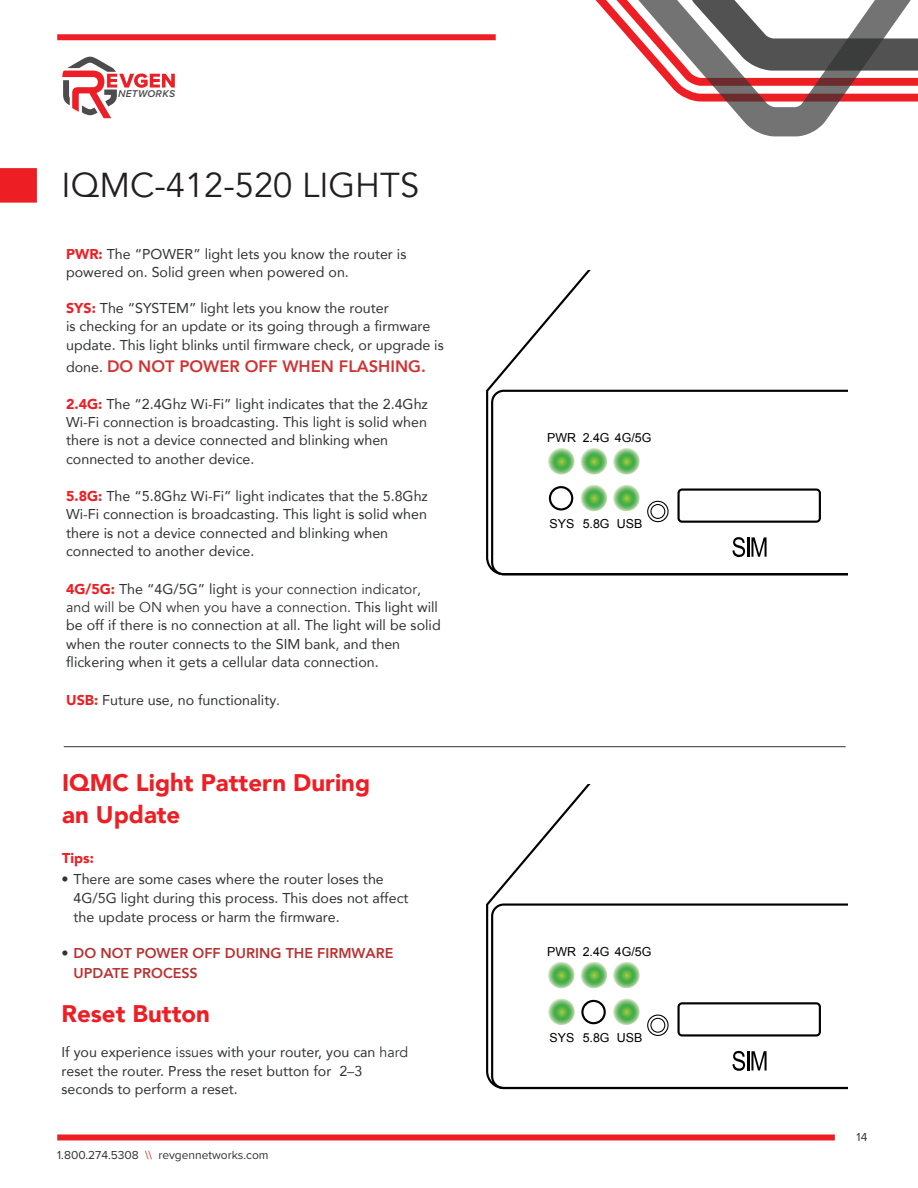
<style>
.page{position:relative;width:918px;height:1188px;background:#fff}
.page>*{position:absolute;margin:0;border:0;box-sizing:border-box;transform-origin:0 0}
.t1{font:34.5px "Avenir";color:#231f20}
.t2{font:900 24px/31.2px "Avenir";color:#ed1f25}
.t3{font:800 16.5px "Avenir";color:#d13332}
.t4{font:14.25px/18.3px "Avenir";color:#313232}
.t5{font:800 14.25px/19.5px "Avenir";color:#b83332}
.t6{font:900 14.25px "Avenir";color:#ed1f25}
.t7{font:12.45px "Arial";color:#000}
.t8{font:12px "Proxima Nova";color:#313232}
.t9{font:italic 600 10.2px "Proxima Nova";letter-spacing:.03em;color:#4c4c4c}
.s1{font-weight:900;color:#ed1f25}
.s2{font-weight:400;font-size:14.25px;color:#313232}
.s3{font-style:inherit}
.s4{font-weight:400;color:#313232}
.s5{color:#d1232a}
</style>
<div class="page">
<div style="left:57px;top:34px;width:439px;height:6px;background:#ed1f25"></div>
<svg style="left:595px;top:0;width:323px;height:137px"></svg>
<svg style="left:62px;top:56px;width:113px;height:62px"></svg>
<div style="left:57px;top:1134px;width:778px;height:6px;background:#ed1f25"></div>
<svg style="left:486px;top:270px;width:361px;height:305px"></svg>
<svg style="left:486px;top:784px;width:361px;height:305px"></svg>
<svg style="left:548px;top:448px;width:27px;height:27px"></svg>
<svg style="left:548px;top:962px;width:27px;height:26px"></svg>
<svg style="left:580px;top:448px;width:27px;height:27px"></svg>
<svg style="left:580px;top:962px;width:27px;height:26px"></svg>
<svg style="left:580px;top:484px;width:27px;height:27px"></svg>
<svg style="left:548px;top:998px;width:27px;height:27px"></svg>
<svg style="left:613px;top:448px;width:27px;height:27px"></svg>
<svg style="left:613px;top:962px;width:27px;height:26px"></svg>
<svg style="left:613px;top:484px;width:27px;height:27px"></svg>
<svg style="left:613px;top:998px;width:27px;height:27px"></svg>
<hr style="left:64px;top:746px;width:782px;height:1px;background:#313232">
<div style="left:0;top:168px;width:37px;height:35px;background:#ed1f25"></div>
<p class="t9" style="left:118px;top:86px;width:58px">NETWORKS</p>
<p class="t1" style="left:62px;top:164px;width:359px">IQMC-412-520 LIGHTS</p>
<p class="t4" style="left:66px;top:245px;width:342px;line-height:17.5px"><span class="s1">PWR:</span> The “POWER” light lets you know the router is powered on. Solid green when powered on.</p>
<p class="t4" style="left:66px;top:299px;width:379px"><span class="s1">SYS:</span> The “SYSTEM” light lets you know the router<br>is checking for an update or its going through a firmware update. This light blinks until firmware check, or upgrade is</p>
<p class="t3" style="left:66px;top:353px;width:361px"><span class="s2">done.</span> DO NOT POWER OFF WHEN FLASHING.</p>
<p class="t4" style="left:66px;top:394px;width:363px"><span class="s1">2.4G:</span> The “2.4Ghz Wi-Fi” light indicates that the 2.4Ghz Wi-Fi connection is broadcasting. This light is solid when there is not a device connected and blinking when connected to another device.</p>
<p class="t4" style="left:66px;top:487px;width:363px"><span class="s1">5.8G:</span> The “5.8Ghz Wi-Fi” light indicates that the 5.8Ghz Wi-Fi connection is broadcasting. This light is solid when there is not a device connected and blinking when connected to another device.</p>
<p class="t4" style="left:66px;top:579px;width:376px"><span class="s1">4G/5G:</span> The “4G/5G” light <span class="s3">is your connection indicator, and will be ON when you have a connection.</span> This light will be off if there is no connection at all. The light will be solid when the router connects to the SIM bank<span class="s3">,</span> and then flickering when it gets a cellular data connection.</p>
<p class="t4" style="left:66px;top:690px;width:216px"><span class="s1">USB:</span> Future use, no functionality<span class="s3">.</span></p>
<p class="t2" style="left:62px;top:767px;width:309px">IQMC Light Pattern During an Update</p>
<p class="t6" style="left:62px;top:846px;width:33px">Tips:</p>
<p class="t4" style="left:74px;top:870px;width:337px;line-height:18.8px;text-indent:-12px">• There are some cases where the router loses the<br>4G/5G light during this process. This does not affect the update process or harm the firmware.</p>
<p class="t5" style="left:74px;top:943px;width:322px;text-indent:-12px"><span class="s4">•</span> DO NOT POWER OFF DURING THE FIRMWARE<br>UPDATE PROCESS</p>
<p class="t2" style="left:62px;top:997px;width:150px">Reset Button</p>
<p class="t4" style="left:62px;top:1042px;width:348px;line-height:18.8px">If you experience <span class="s3">issues</span> with your router, you can <span class="s3">hard </span>reset the router. Press the reset button for 2–3 seconds to perform a reset.</p>
<p class="t8" style="left:57px;top:1146px;width:213px">1.800.274.5308 <span class="s5">\\</span> revgennetworks.com</p>
<p class="t7" style="left:547px;top:429px;width:106px">PWR 2.4G 4G/5G</p>
<p class="t7" style="left:550px;top:516px;width:94px">SYS 5.8G USB</p>
<p class="t7" style="left:547px;top:943px;width:106px">PWR 2.4G 4G/5G</p>
<p class="t7" style="left:550px;top:1029px;width:94px">SYS 5.8G USB</p>
<p class="t8" style="left:857px;top:1130px;width:12px">14</p>
</div>
